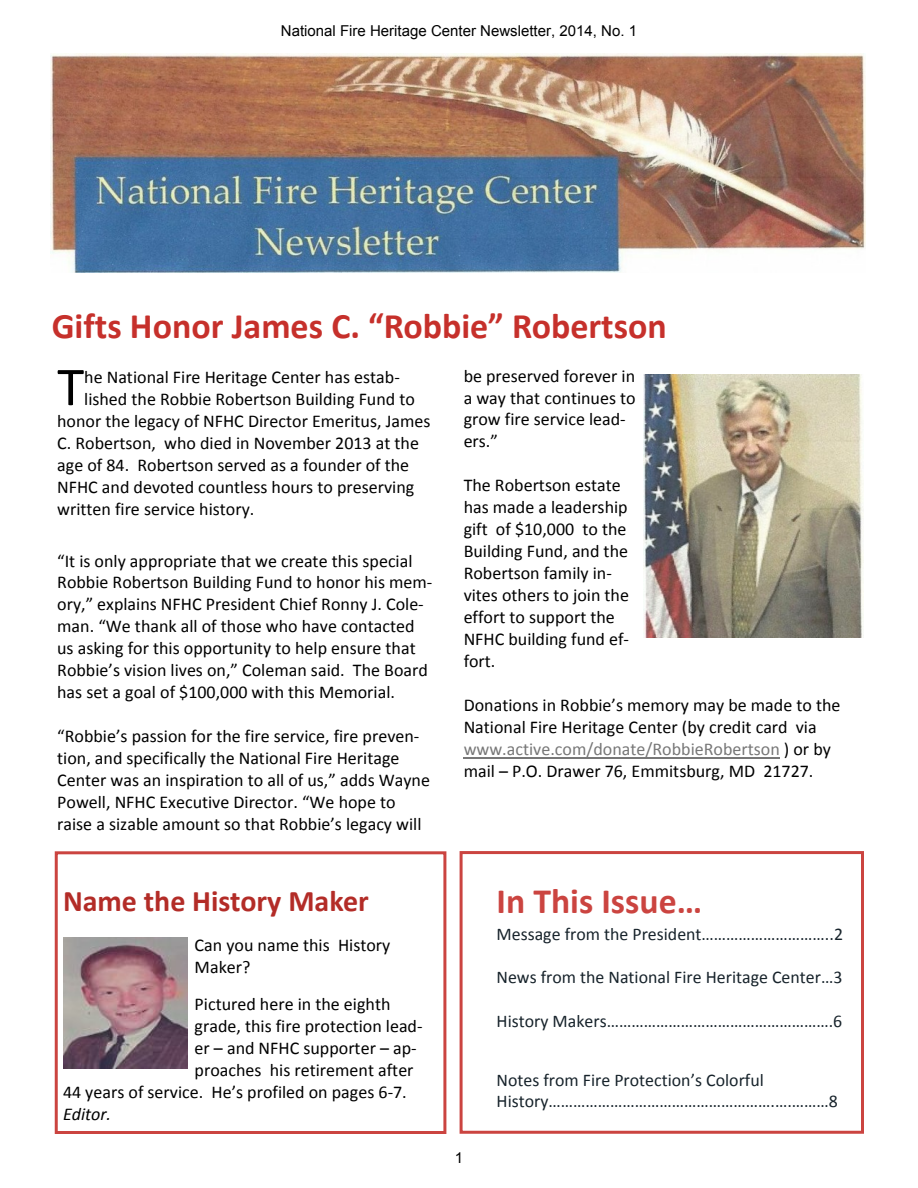
<style>
.page{position:relative;width:918px;height:1188px;background:#fff}
.page>*{position:absolute;margin:0;border:0;box-sizing:border-box;transform-origin:0 0}
.t1{font:55.35px "Calibri";color:#000}
.t2{font:700 36px "Calibri";color:#c6302b}
.t3{font:700 35.7px "Calibri";color:#cb4440}
.t4{font:700 30px "Calibri";color:#b32c27}
.t5{font:18px/22px "Calibri";color:#000}
.t6{font:italic 18px "Calibri";color:#000}
.t7{font:17.85px/21.8px "Calibri";color:#17232b}
.t8{font:15px "Arial";color:#000}
.s1{color:#777}
</style>
<div class="page">
<hr style="left:464px;top:757px;width:316px;height:1px;background:#777">
<img style="left:50px;top:53px;width:815px;height:219px">
<img style="left:643px;top:374px;width:220px;height:264px">
<div style="left:55px;top:851px;width:391px;height:283px;background:#fff;border:3px solid #cb4440"></div>
<img style="left:63px;top:938px;width:125px;height:130px">
<div style="left:460px;top:851px;width:404px;height:283px;background:#fff;border:3px solid #cb4440"></div>
<p class="t8" style="left:281px;top:25px;width:358px">National Fire Heritage Center Newsletter, 2014, No. 1</p>
<h2 class="t2" style="left:52px;top:311px;width:617px">Gifts Honor James C. “Robbie” Robertson</h2>
<h1 class="t1" style="left:57px;top:364px;width:28px">T</h1>
<p class="t5" style="left:84px;top:368px;width:317px">he National Fire Heritage Center has estab-</p>
<p class="t5" style="left:84px;top:390px;width:332px">lished the Robbie Robertson Building Fund to</p>
<p class="t5" style="left:57px;top:412px;width:375px">honor the legacy of NFHC Director Emeritus, James</p>
<p class="t5" style="left:57px;top:434px;width:363px">C. Robertson, who died in November 2013 at the</p>
<p class="t5" style="left:57px;top:456px;width:354px">age of 84. Robertson served as a founder of the</p>
<p class="t5" style="left:57px;top:478px;width:359px">NFHC and devoted countless hours to preserving</p>
<p class="t5" style="left:57px;top:500px;width:199px">written fire service history.</p>
<p class="t5" style="left:57px;top:551px;width:377px">“It is only appropriate that we create this special Robbie Robertson Building Fund to honor his mem&shy;ory,” explains NFHC President Chief Ronny J. Cole&shy;man. “We thank all of those who have contacted us asking for this opportunity to help ensure that Robbie’s vision lives on,” Coleman said. The Board has set a goal of $100,000 with this Memorial.</p>
<p class="t5" style="left:57px;top:727px;width:374px">“Robbie’s passion for the fire service, fire preven&shy;tion, and specifically the National Fire Heritage Center was an inspiration to all of us,” adds Wayne Powell, NFHC Executive Director. “We hope to raise a sizable amount so that Robbie’s legacy will</p>
<h3 class="t4" style="left:63px;top:889px;width:307px">Name the History Maker</h3>
<p class="t5" style="left:195px;top:936px;width:197px">Can you name this History<br>Maker?</p>
<p class="t5" style="left:195px;top:995px;width:197px">Pictured here in the eighth</p>
<p class="t5" style="left:195px;top:1017px;width:229px">grade, this fire protection lead-</p>
<p class="t5" style="left:195px;top:1039px;width:224px">er – and NFHC supporter – ap-</p>
<p class="t5" style="left:195px;top:1061px;width:220px">proaches his retirement after</p>
<p class="t5" style="left:63px;top:1083px;width:345px">44 years of service. He’s profiled on pages 6-7.</p>
<p class="t6" style="left:63px;top:1107px;width:50px">Editor.</p>
<p class="t5" style="left:464px;top:366px;width:174px">be preserved forever in a way that continues to grow fire service lead&shy;ers.”</p>
<p class="t5" style="left:464px;top:476px;width:167px">The Robertson estate has made a leadership gift of $10,000 to the<br>Building Fund, and the<br>Robertson family in&shy;vites others to join the effort to support the<br>NFHC building fund ef&shy;fort.</p>
<p class="t5" style="left:464px;top:696px;width:378px">Donations in Robbie’s memory may be made to the National Fire Heritage Center (by credit card via <span class="s1">www.active.com/donate/RobbieRobertson</span> ) or by mail – P.O. Drawer 76, Emmitsburg, MD 21727.</p>
<h3 class="t3" style="left:497px;top:886px;width:207px">In This Issue…</h3>
<p class="t7" style="left:497px;top:924px;width:348px">Message from the President…………………………..2</p>
<p class="t7" style="left:497px;top:968px;width:347px">News from the National Fire Heritage Center…3</p>
<p class="t7" style="left:497px;top:1012px;width:347px">History Makers……………………………………………….6</p>
<p class="t8" style="left:455px;top:1152px;width:10px">1</p>
<p class="t7" style="left:497px;top:1070px;width:343px">Notes from Fire Protection’s Colorful<br>History……………………………………………….….………8</p>
</div>
